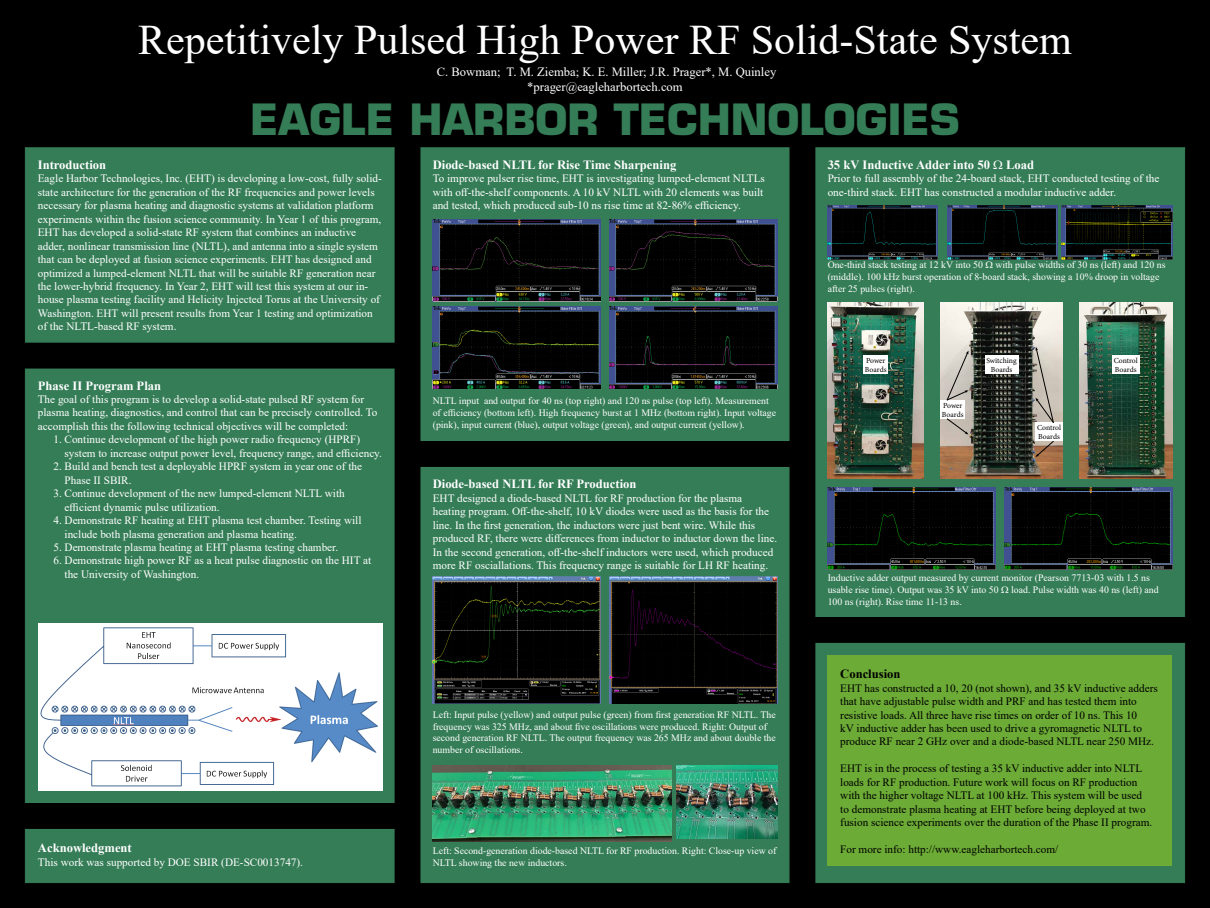
<style>
.page{position:relative;width:1210px;height:908px;background:#fff}
.page>*{position:absolute;margin:0;border:0;box-sizing:border-box;transform-origin:0 0}
.t1{font:42px "Times New Roman";color:#fff}
.t2{font:700 42px "Eurostile LT Std";color:#357d57}
.t3{font:700 12.6px "Times New Roman";color:#fff}
.t4{font:12.6px/15.1px "Times New Roman";color:#fff;text-align:center}
.t5{font:700 12.6px "Times New Roman";color:#000}
.t6{font:11.2px/13.4px "Times New Roman";color:#fff}
.t7{font:11.2px/13.4px "Times New Roman";color:#000}
.t8{font:9.8px/11.8px "Times New Roman";color:#fff}
.t9{font:7.7px/9.2px "Minion Pro";letter-spacing:-.005em;color:#000}
</style>
<div class="page">
<div style="left:0;top:0;width:1210px;height:907px;background:#000"></div>
<div style="left:25px;top:147px;width:1159px;height:735px;background:#357d57;border:1px solid #357d57"></div>
<div style="left:395px;top:139px;width:25px;height:755px;background:#000"></div>
<div style="left:790px;top:139px;width:25px;height:755px;background:#000"></div>
<div style="left:9px;top:343px;width:402px;height:25px;background:#000"></div>
<div style="left:796px;top:617px;width:403px;height:25px;background:#000"></div>
<div style="left:827px;top:655px;width:345px;height:210px;background:#6cab36"></div>
<div style="left:9px;top:803px;width:395px;height:25px;background:#000"></div>
<img style="left:38px;top:623px;width:344px;height:167px">
<img style="left:1004px;top:487px;width:168px;height:82px">
<img style="left:827px;top:487px;width:168px;height:82px">
<img style="left:940px;top:302px;width:122px;height:176px">
<div style="left:984px;top:356px;width:34px;height:18px;background:#fff"></div>
<div style="left:940px;top:400px;width:25px;height:18px;background:#fff"></div>
<div style="left:1035px;top:423px;width:27px;height:18px;background:#fff"></div>
<svg style="left:1035px;top:347px;width:19px;height:76px"></svg>
<svg style="left:1035px;top:440px;width:19px;height:17px"></svg>
<svg style="left:946px;top:350px;width:22px;height:51px"></svg>
<svg style="left:946px;top:417px;width:22px;height:17px"></svg>
<img style="left:1079px;top:302px;width:93px;height:176px">
<div style="left:1112px;top:356px;width:27px;height:18px;background:#fff"></div>
<img style="left:827px;top:302px;width:97px;height:176px">
<div style="left:863px;top:356px;width:25px;height:18px;background:#fff"></div>
<img style="left:1062px;top:206px;width:110px;height:54px">
<img style="left:947px;top:206px;width:110px;height:54px">
<img style="left:827px;top:206px;width:111px;height:54px">
<img style="left:433px;top:219px;width:168px;height:82px">
<img style="left:609px;top:219px;width:168px;height:82px">
<img style="left:609px;top:307px;width:168px;height:81px">
<img style="left:433px;top:307px;width:168px;height:81px">
<div style="left:408px;top:441px;width:402px;height:25px;background:#000"></div>
<img style="left:433px;top:576px;width:168px;height:126px">
<img style="left:609px;top:576px;width:168px;height:126px">
<img style="left:676px;top:765px;width:101px;height:73px">
<img style="left:433px;top:765px;width:238px;height:75px">
<h1 class="t1" style="left:138px;top:11px;width:935px">Repetitively Pulsed High Power RF Solid-State System</h1>
<p class="t4" style="left:437px;top:63px;width:341px">C. Bowman; T. M. Ziemba; K. E. Miller; J.R. Prager*, M. Quinley *prager@eagleharbortech.com</p>
<h1 class="t2" style="left:250px;top:93px;width:711px">EAGLE HARBOR TECHNOLOGIES</h1>
<p class="t3" style="left:38px;top:156px;width:70px">Introduction</p>
<p class="t6" style="left:38px;top:171px;width:345px">Eagle Harbor Technologies, Inc. (EHT) is developing a low-cost, fully solid&shy;state architecture for the generation of the RF frequencies and power levels necessary for plasma heating and diagnostic systems at validation platform experiments within the fusion science community. In Year 1 of this program, EHT has developed a solid-state RF system that combines an inductive adder, nonlinear transmission line (NLTL), and antenna into a single system that can be deployed at fusion science experiments. EHT has designed and optimized a lumped-element NLTL that will be suitable RF generation near the lower-hybrid frequency. In Year 2, EHT will test this system at our in&shy;house plasma testing facility and Helicity Injected Torus at the University of Washington. EHT will present results from Year 1 testing and optimization of the NLTL-based RF system.</p>
<p class="t3" style="left:38px;top:376px;width:125px">Phase II Program Plan</p>
<p class="t6" style="left:38px;top:392px;width:341px">The goal of this program is to develop a solid-state pulsed RF system for plasma heating, diagnostics, and control that can be precisely controlled. To accomplish this the following technical objectives will be completed:</p>
<p class="t6" style="left:65px;top:432px;width:319px;text-indent:-11px">1. Continue development of the high power radio frequency (HPRF) system to increase output power level, frequency range, and efficiency.</p>
<p class="t6" style="left:65px;top:459px;width:299px;text-indent:-11px">2. Build and bench test a deployable HPRF system in year one of the<br>Phase II SBIR.</p>
<p class="t6" style="left:65px;top:486px;width:282px;text-indent:-11px">3. Continue development of the new lumped-element NLTL with efficient dynamic pulse utilization.</p>
<p class="t6" style="left:65px;top:513px;width:298px;text-indent:-11px">4. Demonstrate RF heating at EHT plasma test chamber. Testing will include both plasma generation and plasma heating.</p>
<p class="t6" style="left:54px;top:540px;width:286px">5. Demonstrate plasma heating at EHT plasma testing chamber.</p>
<p class="t6" style="left:65px;top:553px;width:308px;text-indent:-11px">6. Demonstrate high power RF as a heat pulse diagnostic on the HIT at the University of Washington.</p>
<p class="t3" style="left:433px;top:155px;width:245px">Diode-based NLTL for Rise Time Sharpening</p>
<p class="t6" style="left:433px;top:171px;width:334px">To improve pulser rise time, EHT is investigating lumped-element NLTLs with off-the-shelf components. A 10 kV NLTL with 20 elements was built and tested, which produced sub-10 ns rise time at 82-86% efficiency.</p>
<p class="t8" style="left:433px;top:394px;width:345px">NLTL input and output for 40 ns (top right) and 120 ns pulse (top left). Measurement of efficiency (bottom left). High frequency burst at 1 MHz (bottom right). Input voltage (pink), input current (blue), output voltage (green), and output current (yellow).</p>
<p class="t3" style="left:433px;top:475px;width:205px">Diode-based NLTL for RF Production</p>
<p class="t6" style="left:433px;top:491px;width:346px">EHT designed a diode-based NLTL for RF production for the plasma heating program. Off-the-shelf, 10 kV diodes were used as the basis for the line. In the first generation, the inductors were just bent wire. While this produced RF, there were differences from inductor to inductor down the line.<br>In the second generation, off-the-shelf inductors were used, which produced more RF osciallations. This frequency range is suitable for LH RF heating.</p>
<p class="t8" style="left:433px;top:708px;width:344px">Left: Input pulse (yellow) and output pulse (green) from first generation RF NLTL. The frequency was 325 MHz, and about five oscillations were produced. Right: Output of second generation RF NLTL. The output frequency was 265 MHz and about double the number of oscillations.</p>
<p class="t3" style="left:827px;top:156px;width:164px">35 kV Inductive Adder into 50</p>
<p class="t3" style="left:1006px;top:156px;width:30px">Load</p>
<p class="t6" style="left:827px;top:171px;width:333px">Prior to full assembly of the 24-board stack, EHT conducted testing of the one-third stack. EHT has constructed a modular inductive adder.</p>
<p class="t8" style="left:827px;top:259px;width:157px">One-third stack testing at 12 kV into 50</p>
<p class="t8" style="left:827px;top:259px;width:339px;text-indent:168px">with pulse widths of 30 ns (left) and 120 ns (middle). 100 kHz burst operation of 8-board stack, showing a 10% droop in voltage after 25 pulses (right).</p>
<p class="t9" style="left:865px;top:356px;width:23px">Power<br>Boards</p>
<p class="t9" style="left:942px;top:400px;width:23px">Power<br>Boards</p>
<p class="t9" style="left:986px;top:356px;width:32px;text-align:center">Switching<br>Boards</p>
<p class="t9" style="left:1037px;top:423px;width:26px">Control<br>Boards</p>
<p class="t9" style="left:1113px;top:356px;width:26px">Control<br>Boards</p>
<p class="t8" style="left:827px;top:571px;width:324px">Inductive adder output measured by current monitor (Pearson 7713-03 with 1.5 ns usable rise time). Output was 35 kV into 50</p>
<p class="t8" style="left:1011px;top:583px;width:149px">load. Pulse width was 40 ns (left) and</p>
<p class="t8" style="left:827px;top:595px;width:136px">100 ns (right). Rise time 11-13 ns.</p>
<p class="t5" style="left:840px;top:664px;width:62px">Conclusion</p>
<p class="t7" style="left:840px;top:680px;width:319px">EHT has constructed a 10, 20 (not shown), and 35 kV inductive adders that have adjustable pulse width and PRF and has tested them into resistive loads. All three have rise times on order of 10 ns. This 10<br>kV inductive adder has been used to drive a gyromagnetic NLTL to produce RF near 2 GHz over and a diode-based NLTL near 250 MHz.</p>
<p class="t7" style="left:840px;top:761px;width:313px">EHT is in the process of testing a 35 kV inductive adder into NLTL loads for RF production. Future work will focus on RF production with the higher voltage NLTL at 100 kHz. This system will be used to demonstrate plasma heating at EHT before being deployed at two fusion science experiments over the duration of the Phase II program.</p>
<p class="t3" style="left:38px;top:838px;width:95px">Acknowledgment</p>
<p class="t7" style="left:840px;top:841px;width:219px">For more info: http://www.eagleharbortech.com/</p>
<p class="t6" style="left:38px;top:854px;width:267px">This work was supported by DOE SBIR (DE-SC0013747).</p>
<p class="t8" style="left:433px;top:844px;width:345px">Left: Second-generation diode-based NLTL for RF production. Right: Close-up view of<br>NLTL showing the new inductors.</p>
</div>
